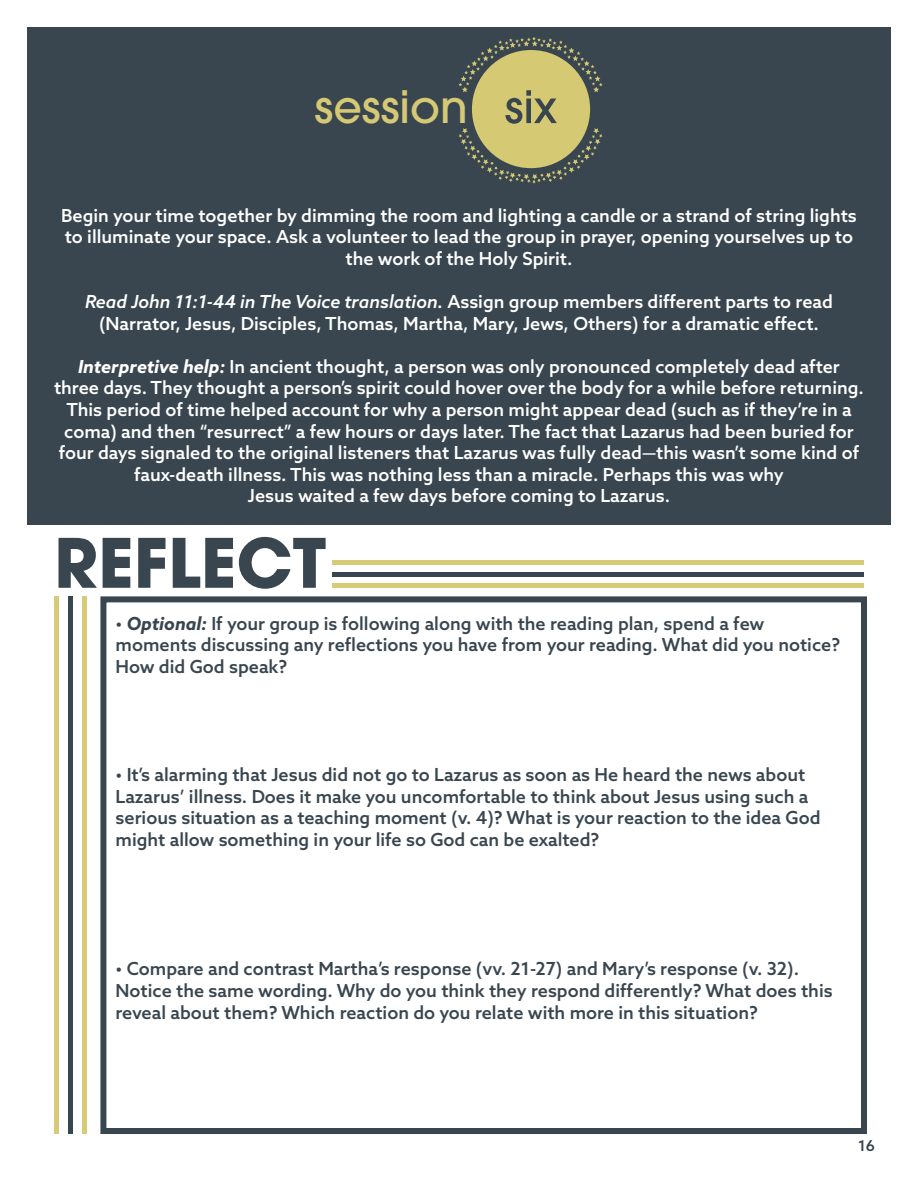
<style>
.page{position:relative;width:918px;height:1188px;background:#fff}
.page>*{position:absolute;margin:0;border:0;box-sizing:border-box;transform-origin:0 0}
.t1{font:700 67.5px "ITC Avant Garde Pro";color:#39464f}
.t2{font:500 44.4px "ITC Avant Garde Pro";color:#d5c974}
.t3{font:500 18px/21.6px "Azo Sans";color:#fff;text-align:center}
.t4{font:500 18px/21.6px "Azo Sans";color:#39464f}
.t5{font:500 15px "Azo Sans";color:#39464f}
.s1{font-style:italic}
.s2{font-weight:700;font-style:italic}
</style>
<div class="page">
<div style="left:27px;top:27px;width:864px;height:498px;background:#39464f"></div>
<div style="left:100px;top:596px;width:767px;height:538px;border:6px solid #39464f"></div>
<div style="left:332px;top:583px;width:532px;height:5px;background:#d7cb75"></div>
<hr style="left:332px;top:561px;width:532px;height:4px;background:#d7cb75">
<hr style="left:332px;top:572px;width:532px;height:4px;background:#39464f">
<hr style="left:82px;top:596px;width:4px;height:538px;background:#d7cb75">
<hr style="left:54px;top:596px;width:4px;height:538px;background:#d7cb75">
<div style="left:68px;top:596px;width:5px;height:538px;background:#39464f"></div>
<svg style="left:459px;top:37px;width:144px;height:147px"></svg>
<h2 class="t2" style="left:315px;top:79px;width:155px">session</h2>
<p class="t3" style="left:61px;top:204px;width:797px">Begin your time together by dimming the room and lighting a candle or a strand of string lights to illuminate your space. Ask a volunteer to lead the group in prayer, opening yourselves up to the work of the Holy Spirit.</p>
<p class="t3" style="left:85px;top:291px;width:749px"><span class="s1">Read John 11:1-44 in The Voice translation.</span> Assign group members different parts to read (Narrator, Jesus, Disciples, Thomas, Martha, Mary, Jews, Others) for a dramatic effect.</p>
<p class="t3" style="left:54px;top:355px;width:811px"><span class="s2">Interpretive help:</span> In ancient thought, a person was only pronounced completely dead after three days. They thought a person’s spirit could hover over the body for a while before returning.<br>This period of time helped account for why a person might appear dead (such as if they’re in a coma) and then “resurrect” a few hours or days later. The fact that Lazarus had been buried for four days signaled to the original listeners that Lazarus was fully dead—this wasn’t some kind of</p>
<p class="t3" style="left:134px;top:463px;width:651px">faux-death illness. This was nothing less than a miracle. Perhaps this was why</p>
<p class="t3" style="left:248px;top:485px;width:424px">Jesus waited a few days before coming to Lazarus.</p>
<p class="t1" style="left:54px;top:518px;width:274px">REFLECT</p>
<p class="t4" style="left:116px;top:612px;width:726px">• <span class="s2">Optional:</span> If your group is following along with the reading plan, spend a few moments discussing any reflections you have from your reading. What did you notice?<br>How did God speak?</p>
<p class="t4" style="left:116px;top:764px;width:707px">• It’s alarming that Jesus did not go to Lazarus as soon as He heard the news about Lazarus’ illness. Does it make you uncomfortable to think about Jesus using such a serious situation as a teaching moment (v. 4)? What is your reaction to the idea God might allow something in your life so God can be exalted?</p>
<p class="t4" style="left:116px;top:958px;width:719px">• Compare and contrast Martha’s response (vv. 21-27) and Mary’s response (v. 32).<br>Notice the same wording. Why do you think they respond differently? What does this reveal about them? Which reaction do you relate with more in this situation?</p>
<p class="t5" style="left:858px;top:1135px;width:18px">16</p>
</div>
